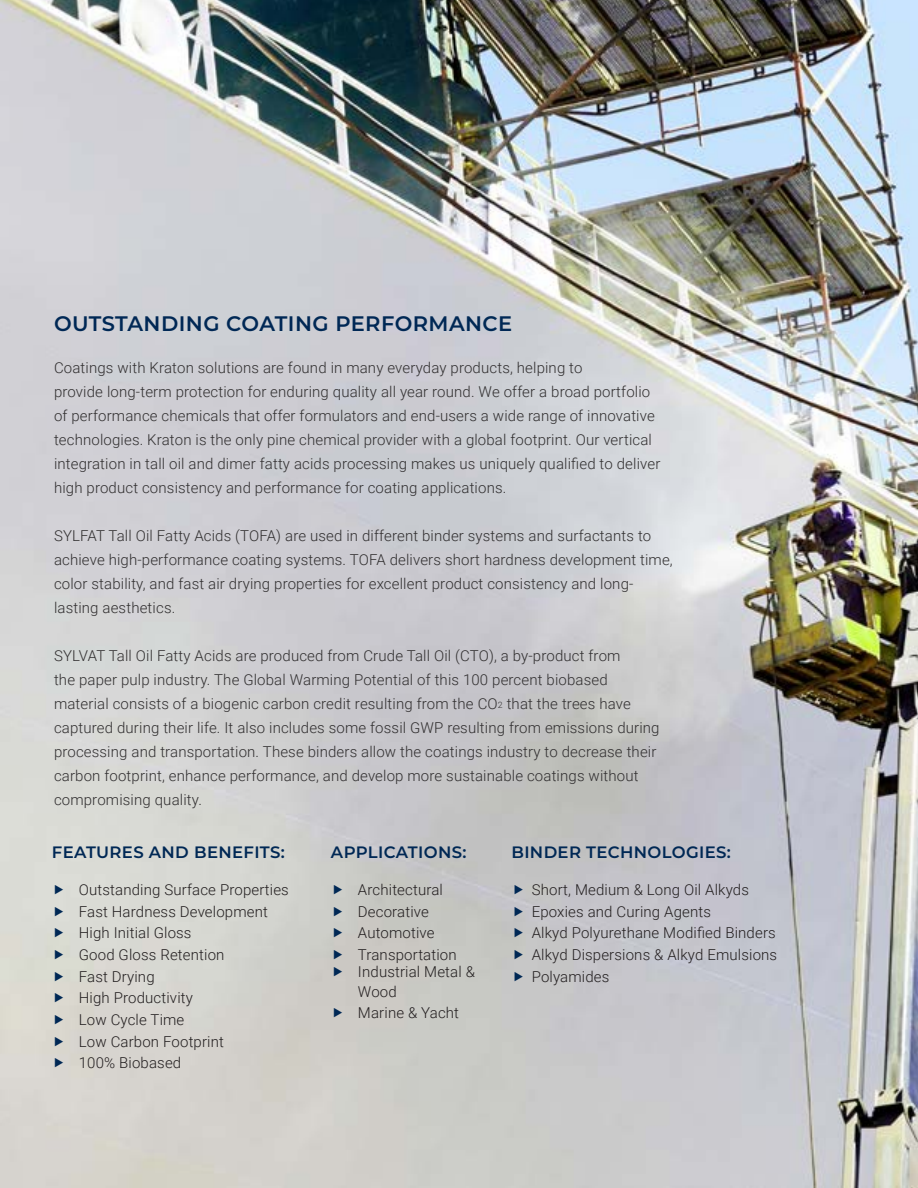
<style>
.page{position:relative;width:918px;height:1188px;background:#fff}
.page>*{position:absolute;margin:0;border:0;box-sizing:border-box;transform-origin:0 0}
.body{font:600 21px "Montserrat";letter-spacing:.02em;color:#002855}
.body-2{font:600 16.5px "Montserrat";letter-spacing:.02em;color:#002855}
.body-3{font:300 15px/24px "Roboto";letter-spacing:.01em;color:#312f30}
.t1{font:300 15px/19.5px "Roboto";letter-spacing:.01em;color:#231f20}
.s1{font-size:8.7px}
</style>
<div class="page">
<img style="left:0;top:0;width:918px;height:1188px">
<svg style="left:55px;top:885px;width:8px;height:9px"></svg>
<svg style="left:55px;top:906px;width:8px;height:10px"></svg>
<svg style="left:55px;top:928px;width:8px;height:10px"></svg>
<svg style="left:55px;top:950px;width:8px;height:9px"></svg>
<svg style="left:55px;top:971px;width:8px;height:10px"></svg>
<svg style="left:55px;top:993px;width:8px;height:10px"></svg>
<svg style="left:55px;top:1015px;width:8px;height:9px"></svg>
<svg style="left:55px;top:1036px;width:8px;height:10px"></svg>
<svg style="left:55px;top:1058px;width:8px;height:10px"></svg>
<svg style="left:334px;top:885px;width:8px;height:9px"></svg>
<svg style="left:334px;top:906px;width:8px;height:10px"></svg>
<svg style="left:334px;top:928px;width:8px;height:10px"></svg>
<svg style="left:334px;top:950px;width:8px;height:9px"></svg>
<svg style="left:334px;top:967px;width:8px;height:9px"></svg>
<svg style="left:334px;top:1008px;width:8px;height:10px"></svg>
<svg style="left:515px;top:885px;width:8px;height:9px"></svg>
<svg style="left:515px;top:906px;width:8px;height:10px"></svg>
<svg style="left:515px;top:928px;width:8px;height:10px"></svg>
<svg style="left:515px;top:950px;width:8px;height:9px"></svg>
<svg style="left:515px;top:971px;width:8px;height:10px"></svg>
<p class="body" style="left:54px;top:308px;width:460px">OUTSTANDING COATING PERFORMANCE</p>
<p class="body-3" style="left:54px;top:355px;width:608px">Coatings with Kraton solutions are found in many everyday products, helping to<br>provide long-term protection for enduring quality all year round. We offer a broad portfolio of performance chemicals that offer formulators and end-users a wide range of innovative technologies. Kraton is the only pine chemical provider with a global footprint. Our vertical integration in tall oil and dimer fatty acids processing makes us uniquely qualified to deliver high product consistency and performance for coating applications.</p>
<p class="body-3" style="left:54px;top:523px;width:620px">SYLFAT Tall Oil Fatty Acids (TOFA) are used in different binder systems and surfactants to achieve high-performance coating systems. TOFA delivers short hardness development time, color stability, and fast air drying properties for excellent product consistency and long&shy;lasting aesthetics.</p>
<p class="body-3" style="left:54px;top:643px;width:607px">SYLVAT Tall Oil Fatty Acids are produced from Crude Tall Oil (CTO), a by-product from<br>the paper pulp industry. The Global Warming Potential of this 100 percent biobased material consists of a biogenic carbon credit resulting from the CO<span class="s1">2</span> that the trees have captured during their life. It also includes some fossil GWP resulting from emissions during processing and transportation. These binders allow the coatings industry to decrease their carbon footprint, enhance performance, and develop more sustainable coatings without compromising quality.</p>
<p class="body-2" style="left:52px;top:840px;width:234px">FEATURES AND BENEFITS:</p>
<p class="t1" style="left:79px;top:879px;width:212px">Outstanding Surface Properties</p>
<p class="t1" style="left:79px;top:901px;width:191px">Fast Hardness Development</p>
<p class="t1" style="left:79px;top:923px;width:114px">High Initial Gloss</p>
<p class="t1" style="left:79px;top:944px;width:147px">Good Gloss Retention</p>
<p class="t1" style="left:79px;top:966px;width:77px">Fast Drying</p>
<p class="t1" style="left:79px;top:988px;width:116px">High Productivity</p>
<p class="t1" style="left:79px;top:1009px;width:107px">Low Cycle Time</p>
<p class="t1" style="left:79px;top:1031px;width:147px">Low Carbon Footprint</p>
<p class="t1" style="left:79px;top:1053px;width:104px">100% Biobased</p>
<p class="body-2" style="left:331px;top:840px;width:137px">APPLICATIONS:</p>
<p class="t1" style="left:358px;top:879px;width:86px">Architectural</p>
<p class="t1" style="left:358px;top:901px;width:72px">Decorative</p>
<p class="t1" style="left:358px;top:923px;width:78px">Automotive</p>
<p class="t1" style="left:358px;top:944px;width:100px">Transportation</p>
<p class="t1" style="left:358px;top:962px;width:119px">Industrial Metal &amp;<br>Wood</p>
<p class="t1" style="left:358px;top:1003px;width:103px">Marine &amp; Yacht</p>
<p class="body-2" style="left:512px;top:840px;width:221px">BINDER TECHNOLOGIES:</p>
<p class="t1" style="left:532px;top:879px;width:219px">Short, Medium &amp; Long Oil Alkyds</p>
<p class="t1" style="left:532px;top:901px;width:181px">Epoxies and Curing Agents</p>
<p class="t1" style="left:532px;top:923px;width:246px">Alkyd Polyurethane Modified Binders</p>
<p class="t1" style="left:532px;top:944px;width:247px">Alkyd Dispersions &amp; Alkyd Emulsions</p>
<p class="t1" style="left:532px;top:966px;width:79px">Polyamides</p>
</div>
